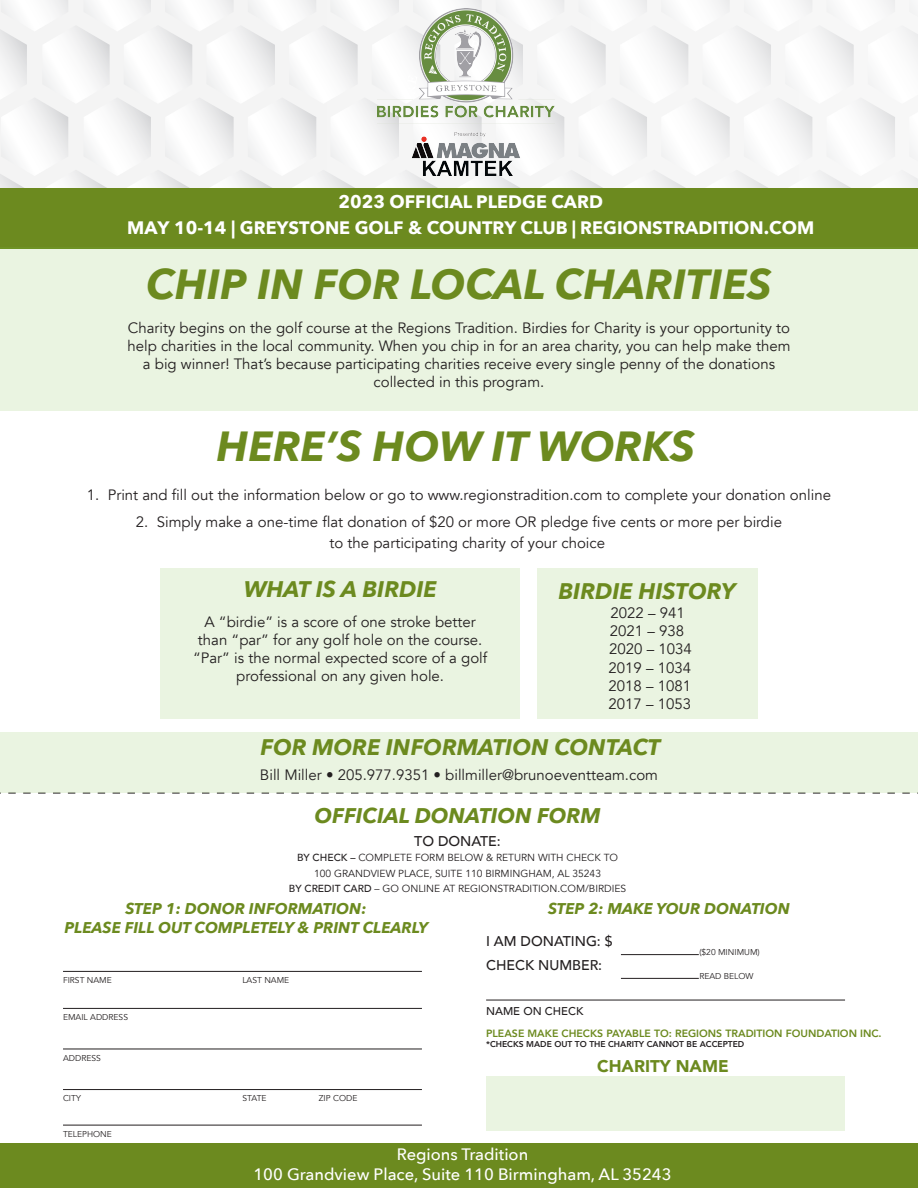
<style>
.page{position:relative;width:918px;height:1188px;background:#fff}
.page>*{position:absolute;margin:0;border:0;box-sizing:border-box;transform-origin:0 0}
.t1{font:italic 700 42px "Avenir Next";color:#6c8a1f}
.t2{font:italic 700 22.5px "Avenir Next";color:#6c8a1f}
.t3{font:italic 700 21.15px "Avenir Next";color:#6c8a1f}
.t4{font:700 18px/25.5px "Avenir Next";color:#fff;text-align:center}
.t5{font:900 16.95px "Avenir";color:#6c8a1f}
.t6{font:500 16.5px "Avenir Next";color:#fff}
.t7{font:italic 700 15.6px "Avenir Next";color:#6c8a1f}
.t8{font:15px/18px "Avenir";color:#231f20;text-align:center}
.t9{font:500 14.1px "Avenir";color:#231f20}
.t10{font:500 11.25px "Avenir";color:#231f20}
.t11{font:800 10.5px "Avenir";color:#6c8a1f}
.t12{font:10.2px/15.6px "Avenir";color:#231f20;text-align:center}
.t13{font:8.4px "Avenir";color:#231f20}
.t14{font:800 8.4px "Avenir";color:#231f20}
.s1{font-style:inherit}
.s2{font-weight:500}
</style>
<div class="page">
<svg style="left:0;top:0;width:918px;height:189px"></svg>
<div style="left:0;top:189px;width:918px;height:60px;background:#6c8a1f"></div>
<div style="left:0;top:247px;width:918px;height:164px;background:#eaf4e1"></div>
<div style="left:537px;top:568px;width:221px;height:150px;background:#eaf4e1"></div>
<div style="left:160px;top:568px;width:360px;height:150px;background:#eaf4e1"></div>
<hr style="left:63px;top:971px;width:359px;height:1px;background:#231f20">
<hr style="left:63px;top:1008px;width:359px;height:1px;background:#231f20">
<hr style="left:486px;top:1000px;width:359px;height:1px;background:#231f20">
<hr style="left:63px;top:1049px;width:359px;height:1px;background:#231f20">
<hr style="left:63px;top:1089px;width:359px;height:1px;background:#231f20">
<hr style="left:621px;top:954px;width:78px;height:1px;background:#231f20">
<hr style="left:621px;top:978px;width:78px;height:1px;background:#231f20">
<div style="left:486px;top:1077px;width:359px;height:54px;background:#eaf4e1"></div>
<hr style="left:63px;top:1125px;width:359px;height:1px;background:#231f20">
<svg style="left:0;top:793px;width:918px;height:1px"></svg>
<div style="left:0;top:1144px;width:918px;height:44px;background:#6c8a1f"></div>
<div style="left:0;top:733px;width:918px;height:60px;background:#eaf4e1"></div>
<img style="left:378px;top:9px;width:176px;height:166px">
<p class="t4" style="left:127px;top:189px;width:688px">202<span class="s1">3</span> OFFICIAL PLEDGE CARD<br>MAY 1<span class="s1">0</span>-1<span class="s1">4</span> | GREYSTONE GOLF &amp; COUNTRY CLUB | REGIONSTRADITION.COM</p>
<p class="t1" style="left:146px;top:248px;width:627px">CHIP IN FOR LOCAL CHARITIES</p>
<p class="t8" style="left:127px;top:319px;width:665px">Charity begins on the golf course at the Regions Tradition. Birdies for Charity is your opportunity to help charities in the local community. When you chip in for an area charity, you can help make them a big winner! That’s because participating charities receive every single penny of the donations collected in this program.</p>
<p class="t1" style="left:217px;top:410px;width:480px">HERE’S HOW IT WORKS</p>
<p class="t8" style="left:87px;top:487px;width:746px">1. Print and fill out the information below or go to www.regionstradition.com to complete your donation online</p>
<p class="t8" style="left:136px;top:514px;width:648px">2. Simply make a one-time flat donation of $20 or more OR pledge five cents or more per birdie</p>
<p class="t8" style="left:330px;top:535px;width:277px">to the participating charity of your choice</p>
<p class="t2" style="left:244px;top:570px;width:195px">WHAT IS A BIRDIE</p>
<p class="t8" style="left:193px;top:613px;width:296px">A “birdie” is a score of one stroke better than “par” for any golf hole on the course. “Par” is the normal expected score of a golf professional on any given hole.</p>
<p class="t8" style="left:610px;top:622px;width:76px">2021 – 938</p>
<p class="t2" style="left:558px;top:571px;width:178px">BIRDIE HISTORY</p>
<p class="t8" style="left:611px;top:604px;width:76px">2022 – 941</p>
<p class="t8" style="left:609px;top:640px;width:84px">2020 – 1034</p>
<p class="t8" style="left:609px;top:659px;width:84px;text-align:justify">2019 – 1034<br>2018 – 1081<br>2017 – 1053</p>
<p class="t2" style="left:260px;top:728px;width:401px">FOR MORE INFORMATION CONTACT</p>
<p class="t8" style="left:260px;top:766px;width:400px">Bill Miller • 205.977.9351 • billmiller@brunoeventteam.com</p>
<p class="t3" style="left:315px;top:798px;width:288px">OFFICIAL DONATION FORM</p>
<p class="t9" style="left:414px;top:829px;width:88px">TO DONATE:</p>
<p class="t12" style="left:289px;top:850px;width:339px"><span class="s2">BY CHECK –</span> COMPLETE FORM BELOW &amp; RETURN WITH CHECK TO<br>100 GRANDVIEW PLACE, SUITE 110 BIRMINGHAM, AL 35243<br><span class="s2">BY CREDIT CARD</span> – GO ONLINE AT REGIONSTRADITION.COM/BIRDIES</p>
<p class="t7" style="left:126px;top:895px;width:243px">STEP 1: DONOR INFORMATION:</p>
<p class="t7" style="left:64px;top:914px;width:365px">PLEASE FILL OUT COMPLETELY &amp; PRINT CLEARLY</p>
<p class="t7" style="left:548px;top:895px;width:243px">STEP 2: MAKE YOUR DONATION</p>
<p class="t9" style="left:486px;top:929px;width:128px">I AM DONATING: $</p>
<p class="t9" style="left:486px;top:953px;width:118px">CHECK NUMBER:</p>
<p class="t13" style="left:699px;top:947px;width:62px">($20 MINIMUM)</p>
<p class="t13" style="left:699px;top:971px;width:56px">READ BELOW</p>
<p class="t13" style="left:63px;top:975px;width:50px">FIRST NAME</p>
<p class="t13" style="left:242px;top:975px;width:48px">LAST NAME</p>
<p class="t13" style="left:63px;top:1012px;width:67px">EMAIL ADDRESS</p>
<p class="t10" style="left:486px;top:1001px;width:99px">NAME ON CHECK</p>
<p class="t13" style="left:63px;top:1053px;width:39px">ADDRESS</p>
<p class="t13" style="left:63px;top:1093px;width:19px">CITY</p>
<p class="t13" style="left:242px;top:1093px;width:26px">STATE</p>
<p class="t13" style="left:319px;top:1093px;width:40px">ZIP CODE</p>
<p class="t13" style="left:63px;top:1129px;width:50px">TELEPHONE</p>
<p class="t11" style="left:486px;top:1025px;width:397px">PLEASE MAKE CHECKS PAYABLE TO: REGIONS TRADITION FOUNDATION INC.</p>
<p class="t14" style="left:486px;top:1037px;width:260px">*CHECKS MADE OUT TO THE CHARITY CANNOT BE ACCEPTED</p>
<p class="t5" style="left:597px;top:1051px;width:133px">CHARITY NAME</p>
<p class="t6" style="left:397px;top:1140px;width:133px">Regions Tradition</p>
<p class="t6" style="left:253px;top:1160px;width:420px">100 Grandview Place, Suite 110 Birmingham, AL 35243</p>
</div>
